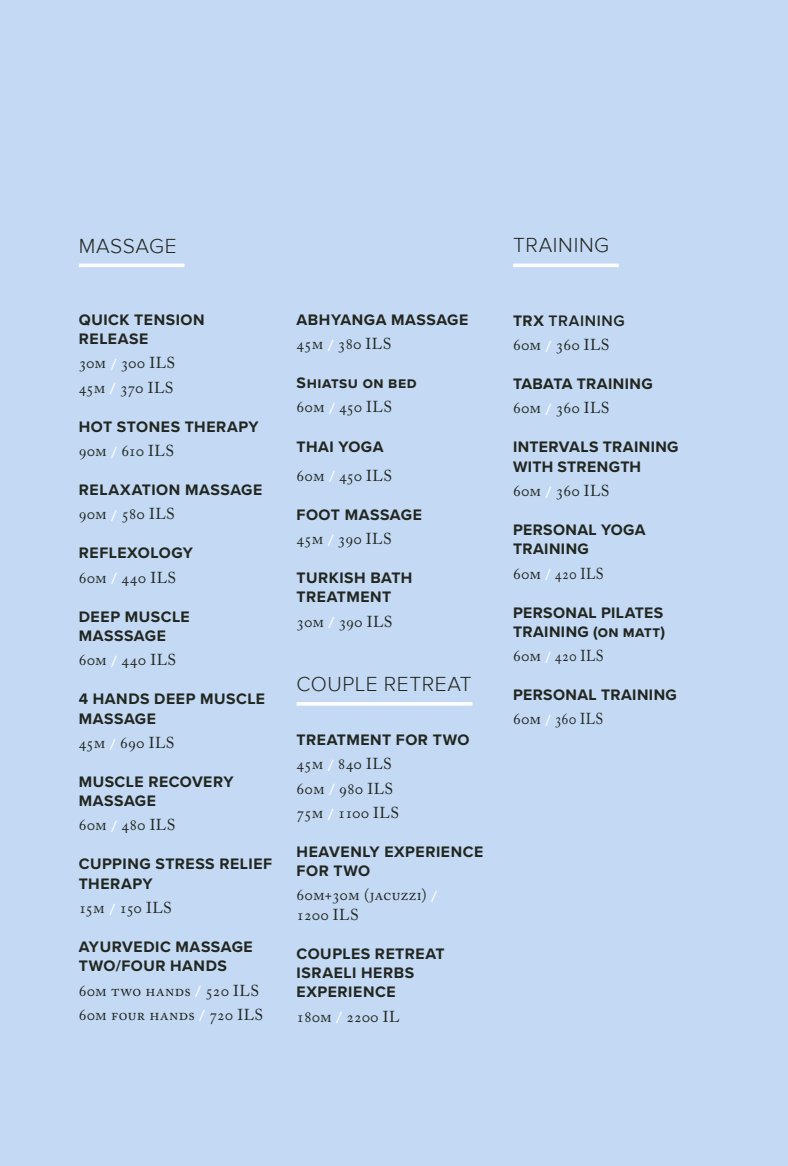
<style>
.page{position:relative;width:788px;height:1166px;background:#c4daf4}
.page>*{position:absolute;margin:0;border:0;box-sizing:border-box;transform-origin:0 0}
.t1{font:300 21px "Proxima Nova";letter-spacing:.025em;color:#222620}
.t2{font:700 15.75px/19.2px "Proxima Nova";letter-spacing:.03em;color:#222620}
.t3{font:15.75px/24.2px "Adobe Caslon Pro";letter-spacing:.02em;color:#222620}
.t4{font:600 15.75px "Proxima Nova";letter-spacing:.04em;color:#222620}
.t5{font:15.75px "Adobe Caslon Pro";letter-spacing:-.02em;color:#222620}
.t6{font:15.75px "Adobe Caslon Pro";color:#222620}
.s1{font-weight:700;color:#fff}
.s2{font-weight:700}
</style>
<div class="page">
<hr style="left:296px;top:702px;width:176px;height:3px;background:#fff">
<hr style="left:79px;top:264px;width:105px;height:3px;background:#fff">
<hr style="left:513px;top:264px;width:105px;height:3px;background:#fff">
<h1 class="t1" style="left:79px;top:234px;width:99px">MASSAGE</h1>
<p class="t2" style="left:79px;top:310px;width:127px">QUICK TENSION<br>RELEASE</p>
<p class="t3" style="left:79px;top:351px;width:98px">30m <span class="s1">/</span> 300 ILS<br>45m <span class="s1">/</span> 370 ILS</p>
<p class="t2" style="left:79px;top:416px;width:181px">HOT STONES THERAPY</p>
<p class="t3" style="left:79px;top:438px;width:97px">90m <span class="s1">/</span> 610 ILS</p>
<p class="t2" style="left:79px;top:480px;width:185px">RELAXATION MASSAGE</p>
<p class="t3" style="left:79px;top:502px;width:98px">90m <span class="s1">/</span> 580 ILS</p>
<p class="t2" style="left:79px;top:543px;width:116px">REFLEXOLOGY</p>
<p class="t3" style="left:79px;top:565px;width:99px">60m <span class="s1">/</span> 440 ILS</p>
<p class="t2" style="left:79px;top:606px;width:112px">DEEP MUSCLE<br>MASSSAGE</p>
<p class="t3" style="left:79px;top:647px;width:99px">60m <span class="s1">/</span> 440 ILS</p>
<p class="t2" style="left:79px;top:689px;width:188px">4 HANDS DEEP MUSCLE<br>MASSAGE</p>
<p class="t3" style="left:79px;top:730px;width:97px">45m <span class="s1">/</span> 690 ILS</p>
<p class="t2" style="left:79px;top:771px;width:156px">MUSCLE RECOVERY<br>MASSAGE</p>
<p class="t3" style="left:79px;top:812px;width:98px">60m <span class="s1">/</span> 480 ILS</p>
<p class="t2" style="left:79px;top:854px;width:195px">CUPPING STRESS RELIEF<br>THERAPY</p>
<p class="t5" style="left:79px;top:898px;width:94px">15m <span class="s1">/</span> 150 ILS</p>
<p class="t2" style="left:79px;top:936px;width:175px">AYURVEDIC MASSAGE<br>TWO/FOUR HANDS</p>
<p class="t3" style="left:79px;top:978px;width:186px">60m two hands <span class="s1">/</span> 520 ILS<br>60m four hands <span class="s1">/</span> 720 ILS</p>
<p class="t2" style="left:296px;top:310px;width:173px">ABHYANGA MASSAGE</p>
<p class="t6" style="left:296px;top:334px;width:96px">45m <span class="s1">/</span> 380 ILS</p>
<p class="t2" style="left:296px;top:373px;width:121px">Shiatsu on bed</p>
<p class="t3" style="left:296px;top:395px;width:97px">60m <span class="s1">/</span> 450 ILS</p>
<p class="t2" style="left:296px;top:436px;width:88px">THAI YOGA</p>
<p class="t3" style="left:296px;top:463px;width:97px">60m <span class="s1">/</span> 450 ILS</p>
<p class="t2" style="left:296px;top:504px;width:127px">FOOT MASSAGE</p>
<p class="t3" style="left:296px;top:526px;width:96px">45m <span class="s1">/</span> 390 ILS</p>
<p class="t2" style="left:296px;top:568px;width:117px">TURKISH BATH<br>TREATMENT</p>
<p class="t3" style="left:296px;top:609px;width:97px">30m <span class="s1">/</span> 390 ILS</p>
<h1 class="t1" style="left:296px;top:672px;width:177px">COUPLE RETREAT</h1>
<p class="t2" style="left:296px;top:730px;width:174px">TREATMENT FOR TWO</p>
<p class="t3" style="left:296px;top:752px;width:104px">45m <span class="s1">/</span> 840 ILS<br>60m <span class="s1">/</span> 980 ILS<br>75m <span class="s1">/</span> 1100 ILS</p>
<p class="t2" style="left:296px;top:841px;width:188px">HEAVENLY EXPERIENCE<br>FOR TWO</p>
<p class="t3" style="left:296px;top:885px;width:142px;line-height:19.2px">60m+30m (jacuzzi) <span class="s1">/<br></span>1200 ILS</p>
<p class="t2" style="left:296px;top:943px;width:149px">COUPLES RETREAT<br>ISRAELI HERBS<br>EXPERIENCE</p>
<p class="t3" style="left:296px;top:1004px;width:104px">180m <span class="s1">/</span> 2200 IL</p>
<h1 class="t1" style="left:513px;top:233px;width:98px">TRAINING</h1>
<p class="t4" style="left:513px;top:311px;width:113px"><span class="s2">TRX</span> TRAINING</p>
<p class="t3" style="left:513px;top:332px;width:98px">60m <span class="s1">/</span> 360 ILS</p>
<p class="t2" style="left:513px;top:374px;width:141px">TABATA TRAINING</p>
<p class="t3" style="left:513px;top:396px;width:98px">60m <span class="s1">/</span> 360 ILS</p>
<p class="t2" style="left:513px;top:437px;width:167px">INTERVALS TRAINING<br>WITH STRENGTH</p>
<p class="t3" style="left:513px;top:478px;width:98px">60m <span class="s1">/</span> 360 ILS</p>
<p class="t2" style="left:513px;top:520px;width:134px">PERSONAL YOGA<br>TRAINING</p>
<p class="t3" style="left:513px;top:561px;width:92px">60m <span class="s1">/</span> 420 ILS</p>
<p class="t2" style="left:513px;top:602px;width:153px">PERSONAL PILATES<br>TRAINING (on matt)</p>
<p class="t3" style="left:513px;top:643px;width:92px">60m <span class="s1">/</span> 420 ILS</p>
<p class="t2" style="left:513px;top:685px;width:165px">PERSONAL TRAINING</p>
<p class="t3" style="left:513px;top:707px;width:92px">60m <span class="s1">/</span> 360 ILS</p>
</div>
